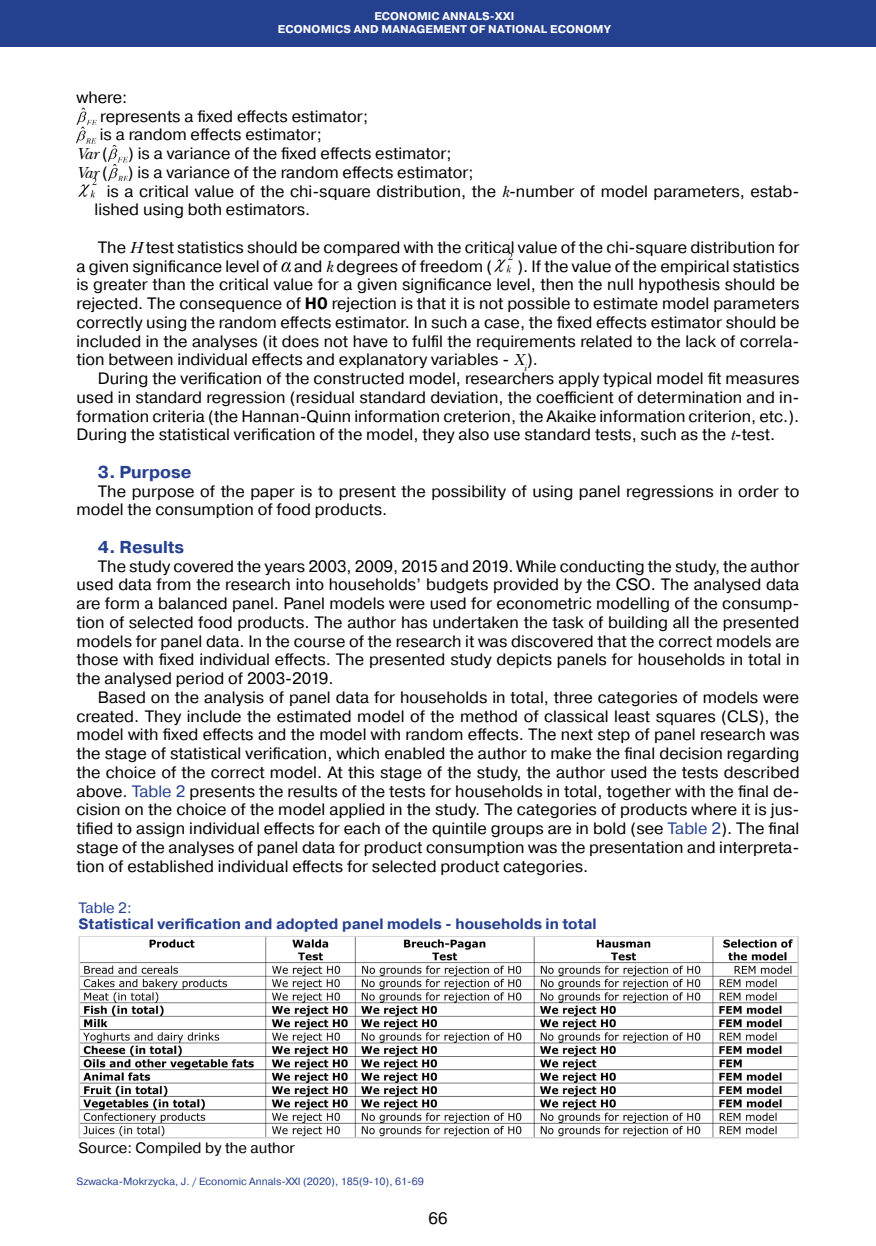
<style>
.page{position:relative;width:876px;height:1246px;background:#fff}
.page>*{position:absolute;margin:0;border:0;box-sizing:border-box;transform-origin:0 0}
.Заголовок_текст_2019{font:700 17.25px "Pragmatica";color:#25408f}
.Абзац_2019{font:16.5px/18.8px "Pragmatica";color:#000;text-align:justify}
.Список_2019{font:16.5px/18.8px "Pragmatica";color:#000}
.Таблицы___рисунки_ша{font:700 15px "Pragmatica";color:#25408f}
.Таблицы__рисунки__по{font:15px "Pragmatica";color:#000}
.Таблицы___рисунки_ша-2{font:15px "Pragmatica";color:#25408f}
.Посада_2016{font:700 11.25px "Pragmatica";letter-spacing:.01em;color:#fff}
.Нижний_колонтитул_20{font:10.5px "Pragmatica";color:#25408f}
.s1{font-family:"New Baskerville C";font-style:italic}
.s2{font-weight:700}
.s3{color:#25408f}
</style>
<div class="page">
<div style="left:0;top:0;width:876px;height:47px;background:#25408f"></div>
<img style="left:77px;top:108px;width:19px;height:17px">
<img style="left:77px;top:127px;width:19px;height:16px">
<img style="left:108px;top:145px;width:20px;height:17px">
<img style="left:108px;top:164px;width:20px;height:17px">
<img style="left:78px;top:178px;width:19px;height:20px">
<svg style="left:281px;top:263px;width:10px;height:8px"></svg>
<img style="left:494px;top:253px;width:19px;height:20px">
<img style="left:81px;top:938px;width:715px;height:197px">
<div style="left:78px;top:935px;width:721px;height:203px;border:2px solid #d1d3d4"></div>
<p class="Посада_2016" style="left:374px;top:9px;width:142px">ECONOMIC ANNALS-XXI</p>
<p class="Посада_2016" style="left:278px;top:22px;width:334px">ECONOMICS AND MANAGEMENT OF NATIONAL ECONOMY</p>
<p class="Список_2019" style="left:77px;top:88px;width:52px">where:</p>
<p class="Список_2019" style="left:100px;top:107px;width:269px">represents a fixed effects estimator;</p>
<p class="Список_2019" style="left:100px;top:126px;width:223px">is a random effects estimator;</p>
<p class="Список_2019" style="left:77px;top:144px;width:377px"><span class="s1">Var</span> ( ) is a variance of the fixed effects estimator;</p>
<p class="Список_2019" style="left:77px;top:163px;width:399px"><span class="s1">Var</span> ( ) is a variance of the random effects estimator;</p>
<p class="Список_2019" style="left:95px;top:182px;width:706px;text-indent:12px">is a critical value of the chi-square distribution, the <span class="s1">k</span>-number of model parameters, estab&shy;lished using both estimators.</p>
<p class="Абзац_2019" style="left:77px;top:238px;width:724px;text-indent:21px">The <span class="s1">H</span> test statistics should be compared with the critical value of the chi-square distribution for a given significance level of and <span class="s1">k</span> degrees of freedom (</p>
<p class="Абзац_2019" style="left:77px;top:257px;width:724px;text-indent:441px">). If the value of the empirical statistics is greater than the critical value for a given significance level, then the null hypothesis should be rejected. The consequence of <span class="s2">H0</span> rejection is that it is not possible to estimate model parameters correctly using the random effects estimator. In such a case, the fixed effects estimator should be included in the analyses (it does not have to fulfil the requirements related to the lack of correla&shy;tion between individual effects and explanatory variables - <span class="s1">X</span><sub>i</sub>).</p>
<p class="Абзац_2019" style="left:77px;top:369px;width:724px;text-indent:21px">During the verification of the constructed model, researchers apply typical model fit measures used in standard regression (residual standard deviation, the coefficient of determination and in&shy;formation criteria (the Hannan-Quinn information creterion, the Akaike information criterion, etc.).<br>During the statistical verification of the model, they also use standard tests, such as the <span class="s1">t</span>-test.</p>
<p class="Заголовок_текст_2019" style="left:98px;top:461px;width:95px">3. Purpose</p>
<p class="Абзац_2019" style="left:77px;top:482px;width:724px;text-indent:21px">The purpose of the paper is to present the possibility of using panel regressions in order to model the consumption of food products.</p>
<p class="Заголовок_текст_2019" style="left:98px;top:536px;width:88px">4. Results</p>
<p class="Абзац_2019" style="left:77px;top:557px;width:724px;text-indent:21px">The study covered the years 2003, 2009, 2015 and 2019. While conducting the study, the author used data from the research into households’ budgets provided by the CSO. The analysed data are form a balanced panel. Panel models were used for econometric modelling of the consump&shy;tion of selected food products. The author has undertaken the task of building all the presented models for panel data. In the course of the research it was discovered that the correct models are those with fixed individual effects. The presented study depicts panels for households in total in the analysed period of 2003-2019.</p>
<p class="Абзац_2019" style="left:77px;top:688px;width:724px;text-indent:21px">Based on the analysis of panel data for households in total, three categories of models were created. They include the estimated model of the method of classical least squares (CLS), the model with fixed effects and the model with random effects. The next step of panel research was the stage of statistical verification, which enabled the author to make the final decision regarding the choice of the correct model. At this stage of the study, the author used the tests described above. <span class="s3">Table 2</span> presents the results of the tests for households in total, together with the final de&shy;cision on the choice of the model applied in the study. The categories of products where it is jus&shy;tified to assign individual effects for each of the quintile groups are in bold (see <span class="s3">Table 2</span>). The final stage of the analyses of panel data for product consumption was the presentation and interpreta&shy;tion of established individual effects for selected product categories.</p>
<p class="Таблицы___рисунки_ша-2" style="left:78px;top:898px;width:55px">Table 2:</p>
<p class="Таблицы___рисунки_ша" style="left:78px;top:914px;width:520px">Statistical verification and adopted panel models - households in total</p>
<p class="Таблицы__рисунки__по" style="left:78px;top:1138px;width:218px">Source: Compiled by the author</p>
<p class="Нижний_колонтитул_20" style="left:77px;top:1174px;width:349px">Szwacka-Mokrzycka, J. / Economic Annals-XXI (2020), 185(9-10), 61-69</p>
<p class="Абзац_2019" style="left:428px;top:1210px;width:21px">66</p>
</div>
